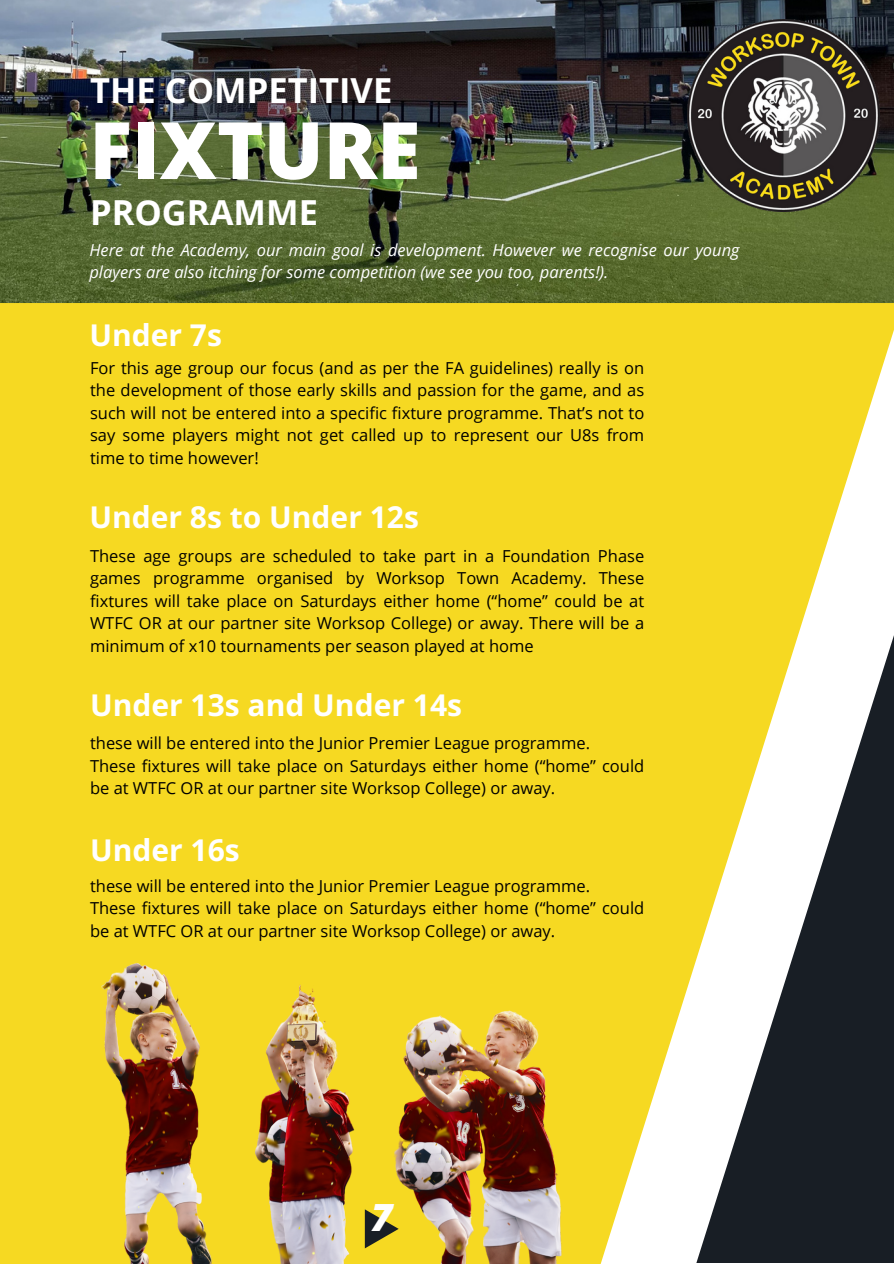
<style>
.page{position:relative;width:894px;height:1264px;background:#fff}
.page>*{position:absolute;margin:0;border:0;box-sizing:border-box;transform-origin:0 0}
.t1{font:800 79.2px "Open Sans";color:#fff}
.t2{font:italic 800 37.5px "Open Sans";color:#fff}
.t3{font:700 34.5px "Open Sans";color:#fff}
.t4{font:700 30px "Open Sans";color:#fff}
.t5{font:16.5px/22.5px "Open Sans";color:#000;text-align:justify}
.t6{font:italic 16.5px/22.5px "Open Sans";color:#fff}
</style>
<div class="page">
<img style="left:0;top:0;width:893px;height:303px">
<div style="left:0;top:303px;width:893px;height:960px;background:#f6d922"></div>
<svg style="left:696px;top:631px;width:197px;height:631px"></svg>
<img style="left:0;top:953px;width:584px;height:310px">
<svg style="left:365px;top:1209px;width:33px;height:39px"></svg>
<img style="left:687px;top:19px;width:192px;height:193px">
<h3 class="t3" style="left:90px;top:66px;width:304px">THE COMPETITIVE</h3>
<h1 class="t1" style="left:89px;top:94px;width:332px">FIXTURE</h1>
<h3 class="t3" style="left:90px;top:188px;width:229px">PROGRAMME</h3>
<p class="t6" style="left:89px;top:238px;width:651px">Here at the Academy, our main goal is development. However we recognise our young players are also itching for some competition (we see you too, parents!).</p>
<h3 class="t4" style="left:89px;top:314px;width:134px">Under 7s</h3>
<p class="t5" style="left:90px;top:356px;width:555px">For this age group our focus (and as per the FA guidelines) really is on the development of those early skills and passion for the game, and as such will not be entered into a specific fixture programme. That’s not to say some players might not get called up to represent our U8s from time to time however!</p>
<h3 class="t4" style="left:89px;top:495px;width:331px">Under 8s to Under 12s</h3>
<p class="t5" style="left:90px;top:544px;width:555px">These age groups are scheduled to take part in a Foundation Phase games programme organised by Worksop Town Academy. These fixtures will take place on Saturdays either home (“home” could be at WTFC OR at our partner site Worksop College) or away. There will be a minimum of x10 tournaments per season played at home</p>
<h3 class="t4" style="left:90px;top:683px;width:373px">Under 13s and Under 14s</h3>
<p class="t5" style="left:90px;top:731px;width:555px;text-align:left">these will be entered into the Junior Premier League programme.<br>These fixtures will take place on Saturdays either home (“home” could be at WTFC OR at our partner site Worksop College) or away.</p>
<h3 class="t4" style="left:90px;top:828px;width:151px">Under 16s</h3>
<p class="t5" style="left:90px;top:874px;width:555px;text-align:left">these will be entered into the Junior Premier League programme.<br>These fixtures will take place on Saturdays either home (“home” could be at WTFC OR at our partner site Worksop College) or away.</p>
<h2 class="t2" style="left:370px;top:1191px;width:23px">7</h2>
</div>
